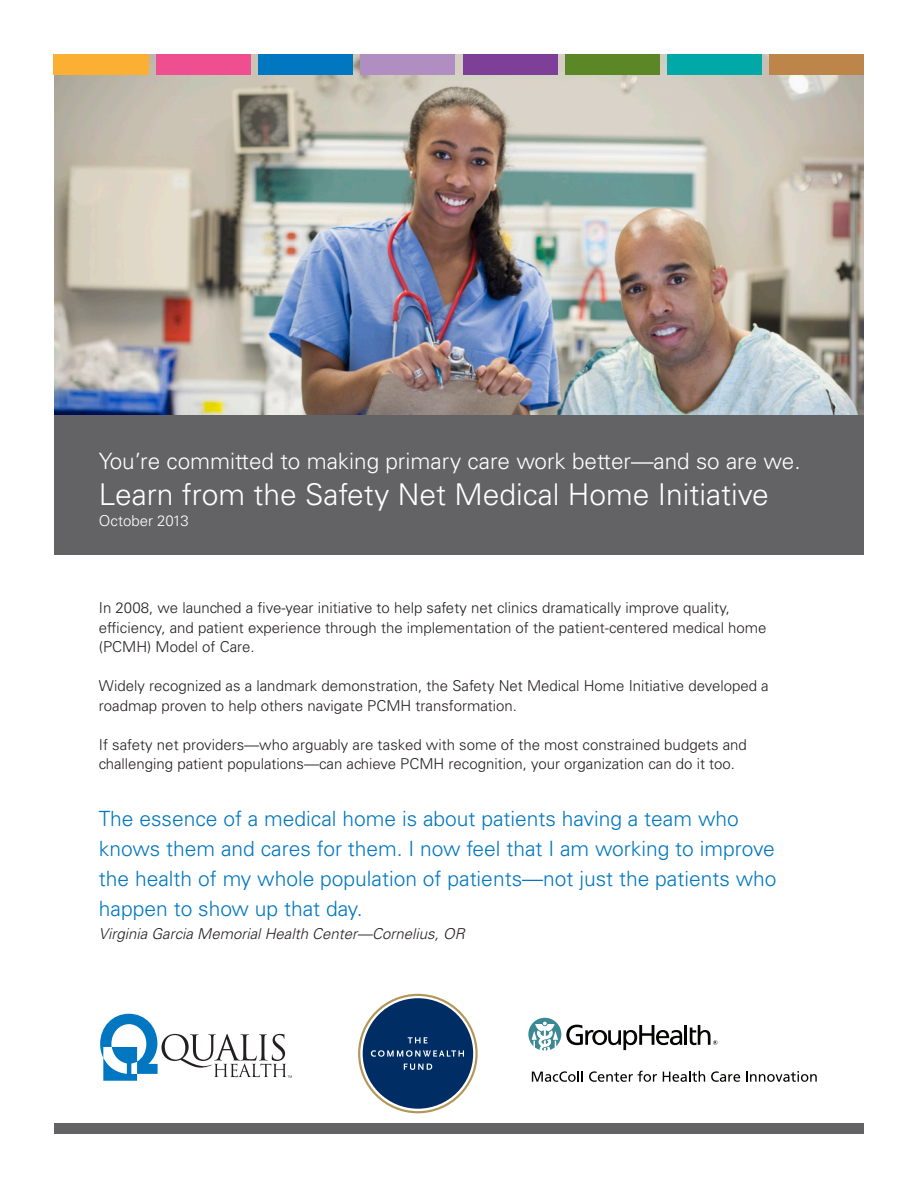
<style>
.page{position:relative;width:918px;height:1188px;background:#fff}
.page>*{position:absolute;margin:0;border:0;box-sizing:border-box;transform-origin:0 0}
.t1{font:300 30px "Univers LT Std";color:#fff}
.t2{font:300 22.5px "Univers LT Std";color:#fff}
.t3{font:300 21px/30px "Univers LT Std";color:#0077c0}
.t4{font:300 15px/19.5px "Univers LT Std";color:#231f20}
.t5{font:italic 300 15px "Univers LT Std";color:#231f20}
.t6{font:300 15px "Univers LT Std";color:#fff}
</style>
<div class="page">
<div style="left:53px;top:54px;width:95px;height:21px;background:#fbb034"></div>
<div style="left:54px;top:1123px;width:810px;height:11px;background:#636366"></div>
<img style="left:54px;top:54px;width:810px;height:362px">
<div style="left:54px;top:416px;width:810px;height:139px;background:#636366"></div>
<div style="left:360px;top:54px;width:95px;height:21px;background:#b18ec1"></div>
<div style="left:258px;top:54px;width:95px;height:21px;background:#0077c0"></div>
<div style="left:54px;top:54px;width:95px;height:21px;background:#fbb034"></div>
<div style="left:667px;top:54px;width:95px;height:21px;background:#00a9a7"></div>
<div style="left:156px;top:54px;width:95px;height:21px;background:#ef4e91"></div>
<div style="left:565px;top:54px;width:95px;height:21px;background:#5c8727"></div>
<div style="left:463px;top:54px;width:95px;height:21px;background:#7e3f98"></div>
<div style="left:769px;top:54px;width:95px;height:21px;background:#be854b"></div>
<svg style="left:100px;top:1014px;width:192px;height:67px"></svg>
<svg style="left:358px;top:994px;width:120px;height:119px"></svg>
<svg style="left:360px;top:996px;width:115px;height:115px"></svg>
<div style="left:363px;top:998px;width:110px;height:111px;background:#002e64;border-radius:50%"></div>
<svg style="left:408px;top:1037px;width:20px;height:6px"></svg>
<svg style="left:371px;top:1050px;width:93px;height:7px"></svg>
<svg style="left:404px;top:1064px;width:28px;height:6px"></svg>
<hr style="left:685px;top:1025px;width:2px;height:20px;background:#040503">
<svg style="left:528px;top:1018px;width:154px;height:33px"></svg>
<svg style="left:690px;top:1025px;width:28px;height:20px"></svg>
<svg style="left:532px;top:1071px;width:51px;height:11px"></svg>
<svg style="left:589px;top:1071px;width:68px;height:11px"></svg>
<svg style="left:663px;top:1071px;width:42px;height:11px"></svg>
<svg style="left:711px;top:1071px;width:29px;height:11px"></svg>
<svg style="left:746px;top:1071px;width:71px;height:11px"></svg>
<p class="t2" style="left:99px;top:448px;width:703px">You’re committed to making primary care work better—and so are we.</p>
<p class="t1" style="left:99px;top:476px;width:671px">Learn from the Safety Net Medical Home Initiative</p>
<p class="t6" style="left:99px;top:512px;width:91px">October 2013</p>
<p class="t4" style="left:99px;top:598px;width:669px">In 2008, we launched a five-year initiative to help safety net clinics dramatically improve quality, efficiency, and patient experience through the implementation of the patient-centered medical home (PCMH) Model of Care.</p>
<p class="t4" style="left:99px;top:676px;width:671px">Widely recognized as a landmark demonstration, the Safety Net Medical Home Initiative developed a roadmap proven to help others navigate PCMH transformation.</p>
<p class="t4" style="left:99px;top:735px;width:649px">If safety net providers—who arguably are tasked with some of the most constrained budgets and challenging patient populations—can achieve PCMH recognition, your organization can do it too.</p>
<p class="t3" style="left:99px;top:804px;width:679px">The essence of a medical home is about patients having a team who knows them and cares for them. I now feel that I am working to improve the health of my whole population of patients—not just the patients who happen to show up that day.</p>
<p class="t5" style="left:99px;top:924px;width:367px">Virginia Garcia Memorial Health Center—Cornelius, OR</p>
</div>
